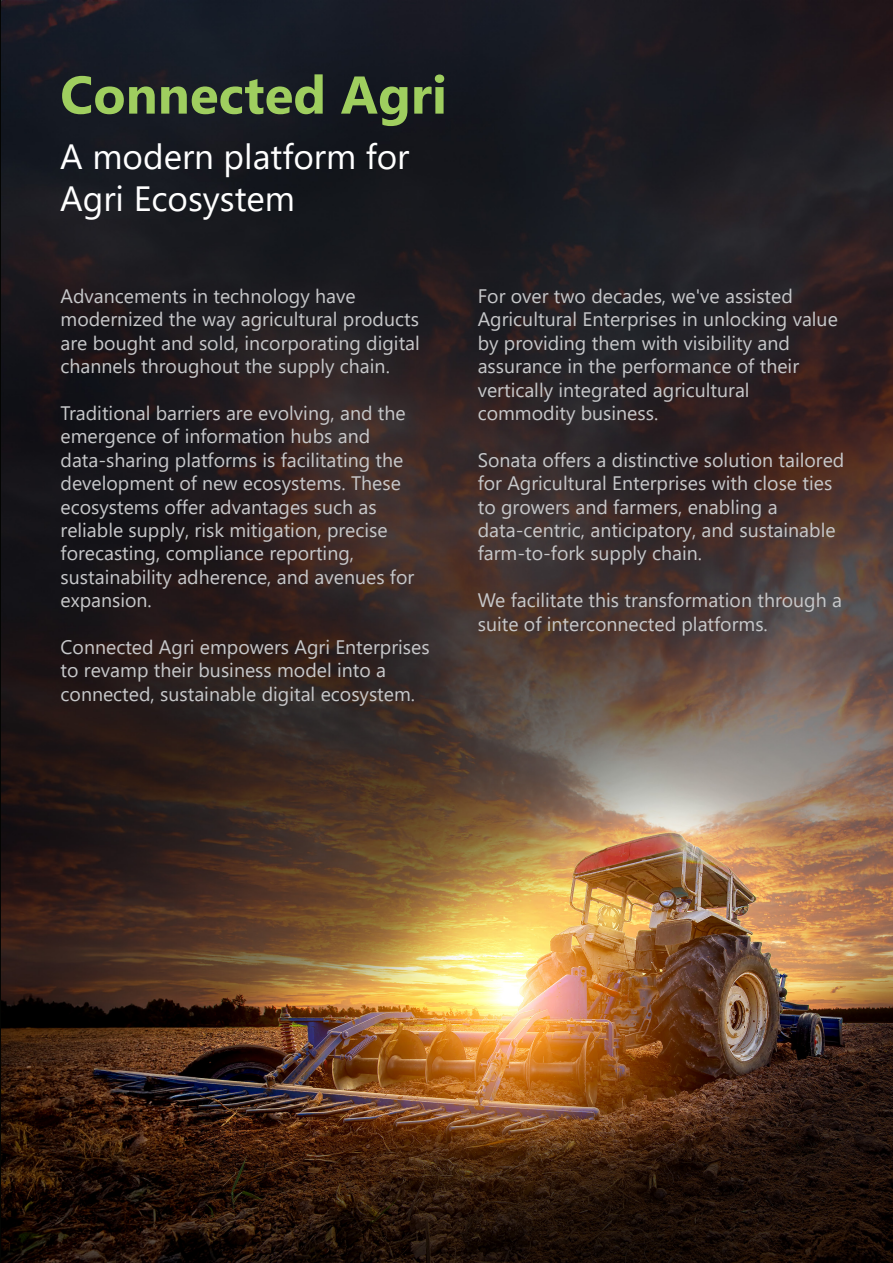
<style>
.page{position:relative;width:893px;height:1263px;background:#fff}
.page>*{position:absolute;margin:0;border:0;box-sizing:border-box;transform-origin:0 0}
.t1{font:700 52.95px "Segoe UI";color:#9fce5f}
.t2{font:34.95px/42px "Segoe UI";color:#fff}
.t3{font:19.5px/23.4px "Segoe UI";color:#c7c8ca}
</style>
<div class="page">
<img style="left:2px;top:0;width:891px;height:1263px">
<h1 class="t1" style="left:60px;top:45px;width:388px">Connected Agri</h1>
<h2 class="t2" style="left:60px;top:132px;width:351px">A modern platform for<br>Agri Ecosystem</h2>
<p class="t3" style="left:61px;top:283px;width:361px">Advancements in technology have modernized the way agricultural products are bought and sold, incorporating digital channels throughout the supply chain.</p>
<p class="t3" style="left:61px;top:400px;width:355px">Traditional barriers are evolving, and the emergence of information hubs and data-sharing platforms is facilitating the development of new ecosystems. These ecosystems offer advantages such as reliable supply, risk mitigation, precise forecasting, compliance reporting, sustainability adherence, and avenues for expansion.</p>
<p class="t3" style="left:61px;top:634px;width:371px">Connected Agri empowers Agri Enterprises to revamp their business model into a connected, sustainable digital ecosystem.</p>
<p class="t3" style="left:478px;top:283px;width:362px">For over two decades, we've assisted Agricultural Enterprises in unlocking value by providing them with visibility and assurance in the performance of their vertically integrated agricultural commodity business.</p>
<p class="t3" style="left:478px;top:446px;width:368px">Sonata offers a distinctive solution tailored for Agricultural Enterprises with close ties to growers and farmers, enabling a data-centric, anticipatory, and sustainable farm-to-fork supply chain.</p>
<p class="t3" style="left:478px;top:587px;width:366px">We facilitate this transformation through a suite of interconnected platforms.</p>
</div>
